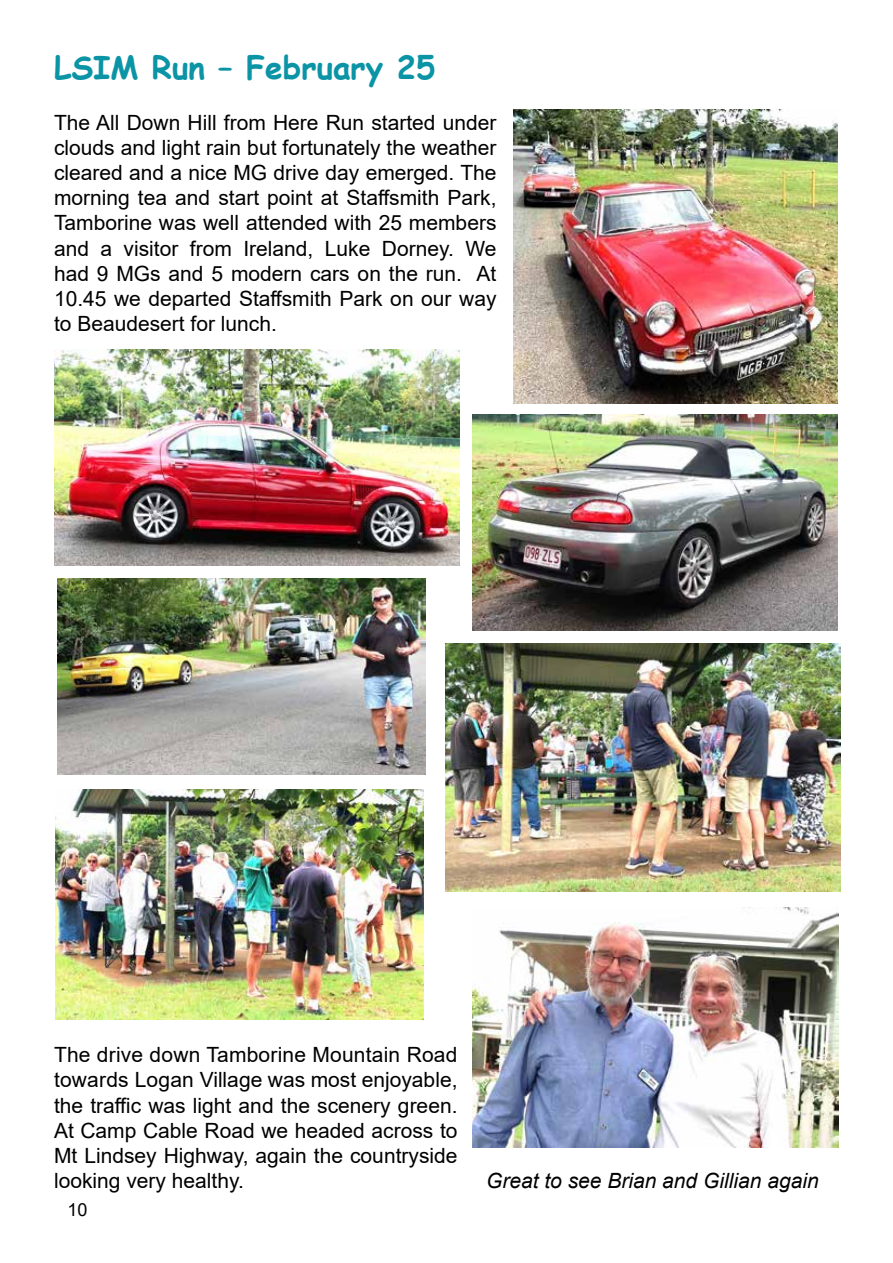
<style>
.page{position:relative;width:893px;height:1263px;background:#fff}
.page>*{position:absolute;margin:0;border:0;box-sizing:border-box;transform-origin:0 0}
.t1{font:700 31.5px "Comic Sans MS";color:#0b94a5}
.t2{font:21px/25.2px "Arial";color:#000;text-align:justify}
.t3{font:italic 21px "Arial";color:#000}
.t4{font:18px "Arial";color:#000}
</style>
<div class="page">
<img style="left:513px;top:109px;width:324px;height:295px">
<img style="left:54px;top:350px;width:405px;height:215px">
<img style="left:472px;top:414px;width:365px;height:216px">
<img style="left:56px;top:789px;width:367px;height:230px">
<img style="left:58px;top:579px;width:367px;height:195px">
<img style="left:446px;top:644px;width:394px;height:247px">
<img style="left:472px;top:908px;width:366px;height:239px">
<h1 class="t1" style="left:54px;top:44px;width:383px">LSIM Run – February 25</h1>
<p class="t2" style="left:54px;top:109px;width:444px">The All Down Hill from Here Run started under clouds and light rain but fortunately the weather cleared and a nice MG drive day emerged. The morning tea and start point at Staffsmith Park, Tamborine was well attended with 25 members and a visitor from Ireland, Luke Dorney. We had 9 MGs and 5 modern cars on the run. At 10.45 we departed Staffsmith Park on our way to Beaudesert for lunch.</p>
<p class="t2" style="left:54px;top:1042px;width:405px">The drive down Tamborine Mountain Road towards Logan Village was most enjoyable, the traffic was light and the scenery green.<br>At Camp Cable Road we headed across to Mt Lindsey Highway, again the countryside looking very healthy.</p>
<p class="t4" style="left:68px;top:1197px;width:22px">10</p>
<p class="t3" style="left:486px;top:1167px;width:334px">Great to see Brian and Gillian again</p>
</div>
